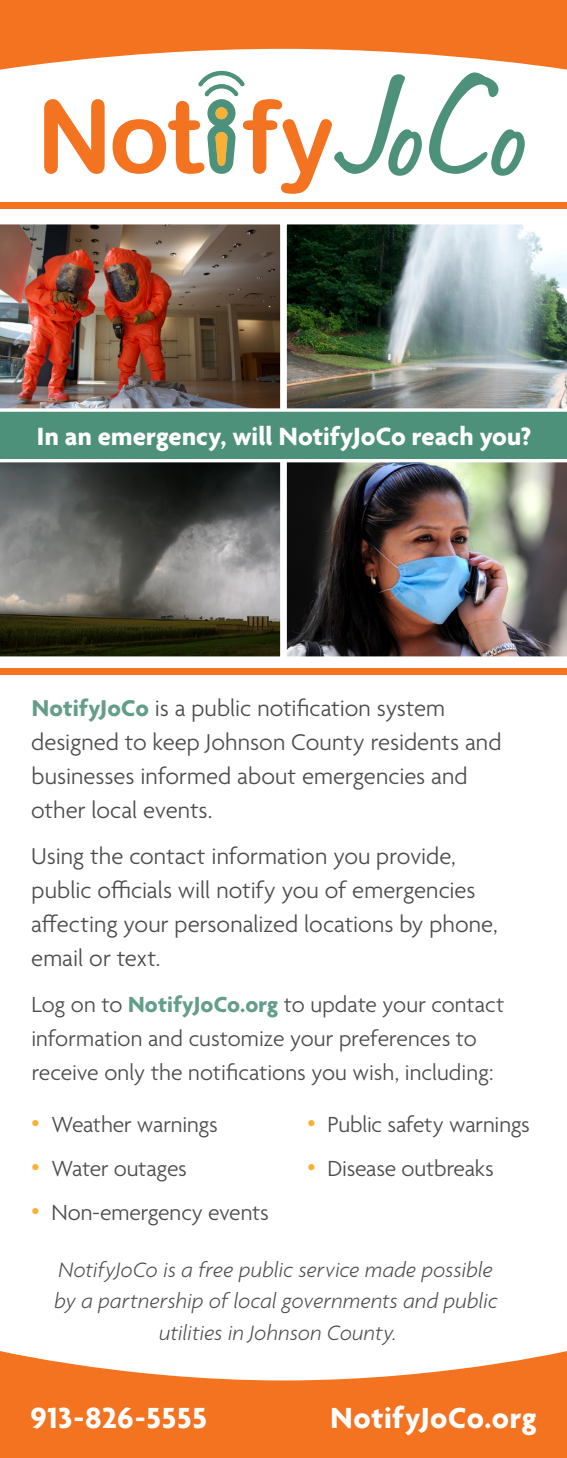
<style>
.page{position:relative;width:567px;height:1458px;background:#fff}
.page>*{position:absolute;margin:0;border:0;box-sizing:border-box;transform-origin:0 0}
.t1{font:700 31.5px "Agenda";letter-spacing:.02em;color:#fff}
.t2{font:700 27px "Agenda";color:#fff}
.t3{font:300 24.75px/33.8px "Agenda";color:#4b4c4d}
.t4{font:300 23.62px/33.8px "Agenda";letter-spacing:-.005em;color:#4b4c4d}
.t5{font:italic 300 22.5px/31.5px "Agenda";letter-spacing:.015em;color:#4b4c4d;text-align:center;scale:.96 1}
.s1{font-weight:700;color:#649e8a}
.s2{font-family:"Arial";font-weight:400;font-size:24.75px;color:#fbb033}
</style>
<div class="page">
<img style="left:286px;top:462px;width:281px;height:195px">
<svg style="left:0;top:462px;width:281px;height:195px;background:#5a5a53"></svg>
<img style="left:286px;top:224px;width:281px;height:184px">
<img style="left:0;top:224px;width:281px;height:184px">
<div style="left:0;top:668px;width:567px;height:7px;background:#f47321"></div>
<div style="left:0;top:202px;width:567px;height:7px;background:#f47321"></div>
<svg style="left:0;top:408px;width:567px;height:51px;background:#599882"></svg>
<svg style="left:0;top:1351px;width:567px;height:107px;fill:#f47321"></svg>
<svg style="left:44px;top:99px;width:61px;height:75px"></svg>
<svg style="left:429px;top:73px;width:96px;height:103px"></svg>
<svg style="left:113px;top:73px;width:309px;height:121px"></svg>
<svg style="left:0;top:0;width:567px;height:73px;fill:#f47321"></svg>
<p class="t2" style="left:37px;top:422px;width:496px">In an emergency, will NotifyJoCo reach you?</p>
<p class="t3" style="left:31px;top:693px;width:472px"><span class="s1">NotifyJoCo</span> is a public notification system designed to keep Johnson County residents and businesses informed about emergencies and other local events.</p>
<p class="t3" style="left:31px;top:841px;width:468px">Using the contact information you provide, public officials will notify you of emergencies affecting your personalized locations by phone, email or text.</p>
<p class="t4" style="left:31px;top:989px;width:475px">Log on to <span class="s1">NotifyJoCo.org</span> to update your contact information and customize your preferences to receive only the notifications you wish, including:</p>
<p class="t4" style="left:31px;top:1109px;width:188px"><span class="s2">•</span> Weather warnings</p>
<p class="t4" style="left:31px;top:1153px;width:157px"><span class="s2">•</span> Water outages</p>
<p class="t4" style="left:31px;top:1197px;width:239px"><span class="s2">•</span> Non-emergency events</p>
<p class="t4" style="left:307px;top:1109px;width:224px"><span class="s2">•</span> Public safety warnings</p>
<p class="t4" style="left:307px;top:1153px;width:188px"><span class="s2">•</span> Disease outbreaks</p>
<p class="t5" style="left:55px;top:1254px;width:463px">NotifyJoCo is a free public service made possible by a partnership of local governments and public utilities in Johnson County.</p>
<p class="t1" style="left:30px;top:1401px;width:178px">913-826-5555</p>
<p class="t1" style="left:330px;top:1401px;width:208px">NotifyJoCo.org</p>
</div>
